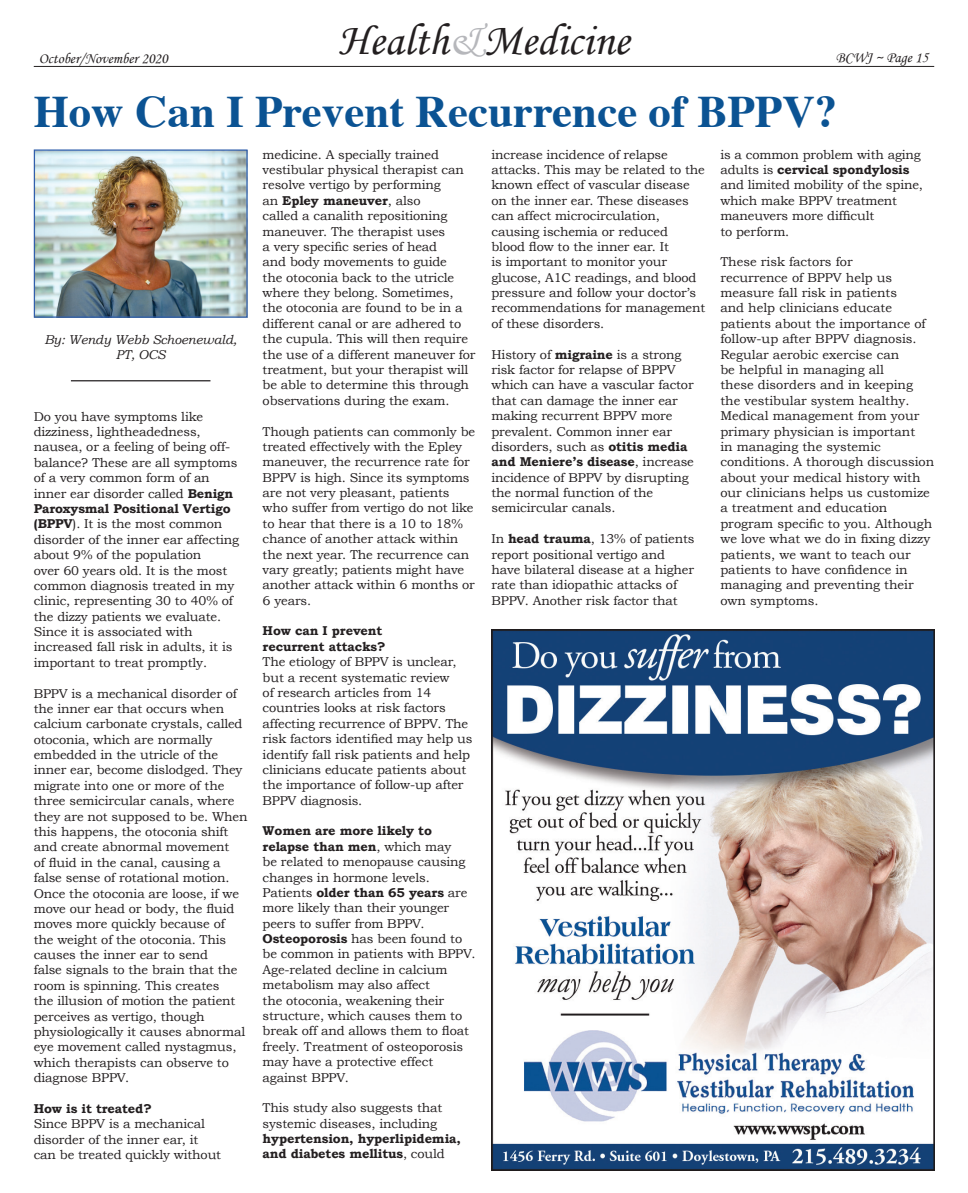
<style>
.page{position:relative;width:968px;height:1193px;background:#fff}
.page>*{position:absolute;margin:0;border:0;box-sizing:border-box;transform-origin:0 0}
.t1{font:700 45px "Times";color:#0b5393}
.t2{font:45px "Monotype Corsiva";color:#231f20}
.t3{font:15px "Monotype Corsiva";color:#231f20}
.t4{font:12.75px/15.4px "Bookman Old Style";letter-spacing:-.01em;color:#231f20}
.t5{font:700 12.75px "Bookman Old Style";letter-spacing:-.01em;color:#231f20}
.t6{font:italic 12.75px "Bookman Old Style";letter-spacing:-.01em;color:#231f20}
.s1{color:#b6b7bb}
.s2{font-weight:700}
</style>
<div class="page">
<hr style="left:34px;top:66px;width:900px;height:1px;background:#231f20">
<img style="left:36px;top:151px;width:210px;height:165px">
<div style="left:34px;top:149px;width:214px;height:169px;border:1px solid #315fac"></div>
<img style="left:491px;top:629px;width:443px;height:541px">
<hr style="left:71px;top:380px;width:139px;height:1px;background:#231f20">
<p class="t2" style="left:338px;top:12px;width:292px">Health<span class="s1">&amp;</span>Medicine</p>
<p class="t3" style="left:39px;top:49px;width:130px">October/November 2020</p>
<p class="t3" style="left:835px;top:48px;width:94px">BCWJ ~ Page 15</p>
<p class="t1" style="left:34px;top:68px;width:805px">How Can I Prevent Recurrence of BPPV?</p>
<p class="t6" style="left:44px;top:332px;width:194px">By: Wendy Webb Schoenewald,</p>
<p class="t6" style="left:116px;top:347px;width:51px">PT, OCS</p>
<p class="t4" style="left:34px;top:408px;width:207px">Do you have symptoms like dizziness, lightheadedness, nausea, or a feeling of being off&shy;balance? These are all symptoms of a very common form of an inner ear disorder called <span class="s2">Benign<br>Paroxysmal Positional Vertigo (BPPV</span>). It is the most common disorder of the inner ear affecting about 9% of the population<br>over 60 years old. It is the most common diagnosis treated in my clinic, representing 30 to 40% of the dizzy patients we evaluate.<br>Since it is associated with increased fall risk in adults, it is important to treat promptly.</p>
<p class="t4" style="left:34px;top:685px;width:215px">BPPV is a mechanical disorder of the inner ear that occurs when calcium carbonate crystals, called otoconia, which are normally embedded in the utricle of the inner ear, become dislodged. They migrate into one or more of the three semicircular canals, where they are not supposed to be. When this happens, the otoconia shift and create abnormal movement<br>of fluid in the canal, causing a false sense of rotational motion.<br>Once the otoconia are loose, if we move our head or body, the fluid moves more quickly because of the weight of the otoconia. This causes the inner ear to send<br>false signals to the brain that the room is spinning. This creates<br>the illusion of motion the patient perceives as vertigo, though physiologically it causes abnormal eye movement called nystagmus, which therapists can observe to diagnose BPPV.</p>
<p class="t5" style="left:34px;top:1100px;width:120px">How is it treated?</p>
<p class="t4" style="left:34px;top:1116px;width:189px">Since BPPV is a mechanical disorder of the inner ear, it can be treated quickly without</p>
<p class="t4" style="left:262px;top:147px;width:214px">medicine. A specially trained vestibular physical therapist can resolve vertigo by performing<br>an <span class="s2">Epley maneuver</span>, also<br>called a canalith repositioning maneuver. The therapist uses<br>a very specific series of head<br>and body movements to guide<br>the otoconia back to the utricle where they belong. Sometimes, the otoconia are found to be in a different canal or are adhered to the cupula. This will then require the use of a different maneuver for treatment, but your therapist will be able to determine this through observations during the exam.</p>
<p class="t4" style="left:262px;top:423px;width:214px">Though patients can commonly be treated effectively with the Epley maneuver, the recurrence rate for<br>BPPV is high. Since its symptoms are not very pleasant, patients who suffer from vertigo do not like to hear that there is a 10 to 18% chance of another attack within the next year. The recurrence can vary greatly; patients might have another attack within 6 months or<br>6 years.</p>
<p class="t5" style="left:262px;top:623px;width:121px">How can I prevent</p>
<p class="t5" style="left:262px;top:639px;width:124px">recurrent attacks?</p>
<p class="t4" style="left:262px;top:654px;width:211px">The etiology of BPPV is unclear, but a recent systematic review<br>of research articles from 14 countries looks at risk factors affecting recurrence of BPPV. The risk factors identified may help us identify fall risk patients and help clinicians educate patients about the importance of follow-up after<br>BPPV diagnosis.</p>
<p class="t4" style="left:262px;top:823px;width:214px"><span class="s2">Women are more likely to relapse than men</span>, which may<br>be related to menopause causing changes in hormone levels.<br>Patients <span class="s2">older than 65 years</span> are more likely than their younger peers to suffer from BPPV.<br><span class="s2">Osteoporosis</span> has been found to be common in patients with BPPV.<br>Age-related decline in calcium metabolism may also affect<br>the otoconia, weakening their structure, which causes them to break off and allows them to float freely. Treatment of osteoporosis may have a protective effect against BPPV.</p>
<p class="t4" style="left:262px;top:1100px;width:200px">This study also suggests that systemic diseases, including <span class="s2">hypertension, hyperlipidemia, and diabetes mellitus</span>, could</p>
<p class="t4" style="left:491px;top:147px;width:215px">increase incidence of relapse attacks. This may be related to the known effect of vascular disease on the inner ear. These diseases can affect microcirculation, causing ischemia or reduced<br>blood flow to the inner ear. It<br>is important to monitor your glucose, A1C readings, and blood pressure and follow your doctor’s recommendations for management of these disorders.</p>
<p class="t4" style="left:491px;top:346px;width:204px">History of <span class="s2">migraine</span> is a strong risk factor for relapse of BPPV which can have a vascular factor that can damage the inner ear making recurrent BPPV more prevalent. Common inner ear disorders, such as <span class="s2">otitis media and Meniere’s disease</span>, increase incidence of BPPV by disrupting the normal function of the semicircular canals.</p>
<p class="t4" style="left:491px;top:531px;width:204px">In <span class="s2">head trauma</span>, 13% of patients report positional vertigo and have bilateral disease at a higher rate than idiopathic attacks of<br>BPPV. Another risk factor that</p>
<p class="t4" style="left:720px;top:147px;width:204px">is a common problem with aging adults is <span class="s2">cervical spondylosis </span>and limited mobility of the spine, which make BPPV treatment maneuvers more difficult</p>
<p class="t4" style="left:720px;top:223px;width:70px">to perform.</p>
<p class="t4" style="left:720px;top:254px;width:134px">These risk factors for</p>
<p class="t4" style="left:720px;top:270px;width:178px">recurrence of BPPV help us measure fall risk in patients</p>
<p class="t4" style="left:720px;top:300px;width:215px">and help clinicians educate patients about the importance of follow-up after BPPV diagnosis.<br>Regular aerobic exercise can<br>be helpful in managing all<br>these disorders and in keeping the vestibular system healthy.<br>Medical management from your primary physician is important<br>in managing the systemic conditions. A thorough discussion about your medical history with our clinicians helps us customize a treatment and education program specific to you. Although we love what we do in fixing dizzy patients, we want to teach our patients to have confidence in managing and preventing their own symptoms.</p>
</div>
